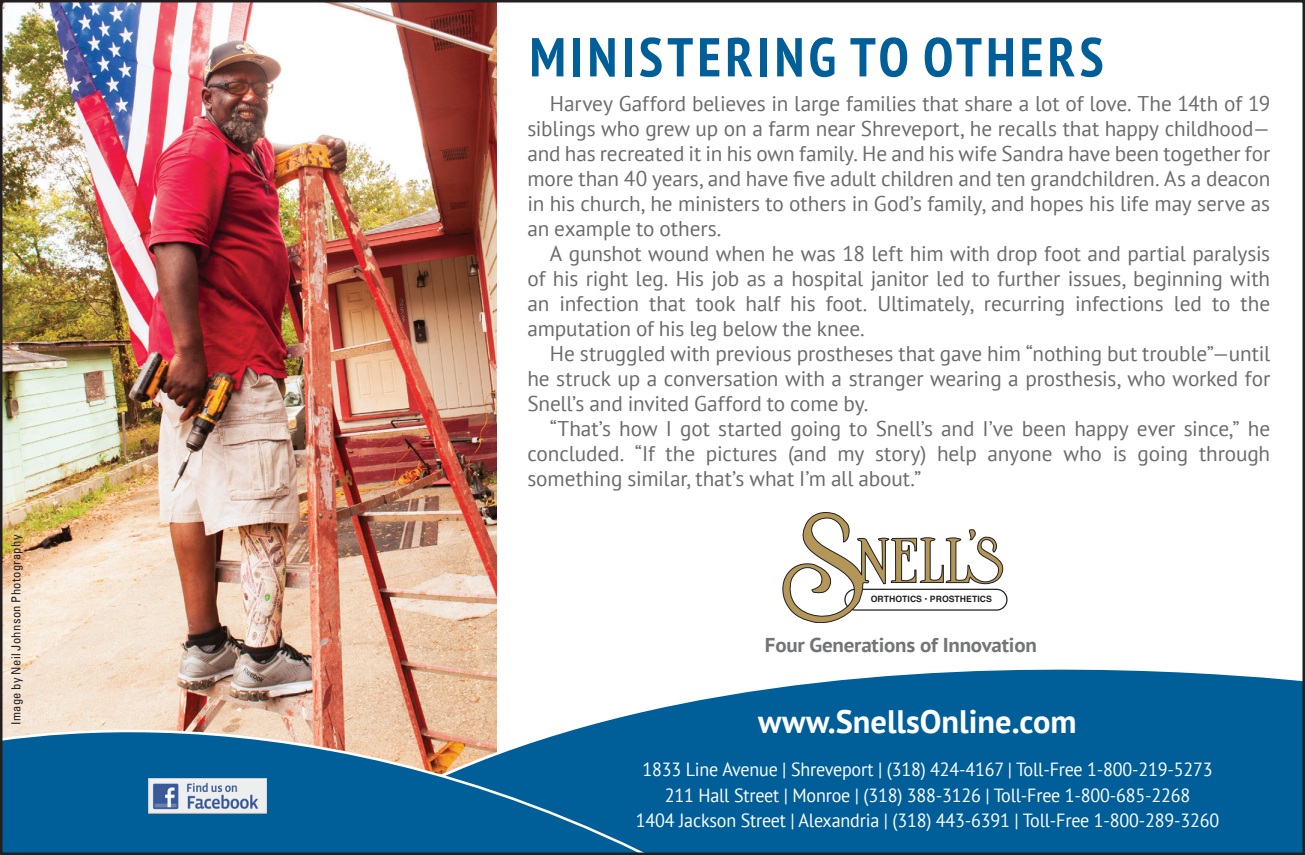
<style>
.page{position:relative;width:1305px;height:855px;background:#fff}
.page>*{position:absolute;margin:0;border:0;box-sizing:border-box;transform-origin:0 0}
.t1{font:700 condensed 54.75px "PT Sans";letter-spacing:.08em;color:#005e99}
.t2{font:700 32.5px "PT Sans";color:#fff}
.t3{font:21.25px/25px "PT Sans";letter-spacing:-.005em;color:#6b6b6e;text-align:justify}
.t4{font:700 20px "PT Sans";letter-spacing:-.01em;color:#727477;scale:1.05 1}
.t5{font:19px "PT Sans";letter-spacing:-.01em;color:#fff;scale:.95 1}
.t6{font:condensed 12.5px "Univers";letter-spacing:.03em;color:#231f20}
.t7{font:700 8.75px "Helvetica";color:#231f20}
</style>
<div class="page">
<img style="left:3px;top:3px;width:494px;height:656px">
<svg style="left:787px;top:512px;width:217px;height:61px"></svg>
<svg style="left:291px;top:573px;width:1011px;height:279px"></svg>
<svg style="left:3px;top:659px;width:688px;height:193px;background:#668ea7"></svg>
<img style="left:149px;top:779px;width:117px;height:35px">
<p class="t6" style="left:8px;top:725px;width:192px;rotate:-90deg">Image by Neil Johnson Photography</p>
<p class="t1" style="left:530px;top:21px;width:576px">MINISTERING TO OTHERS</p>
<p class="t3" style="left:527px;top:91px;width:744px;text-indent:22px">Harvey Gafford believes in large families that share a lot of love. The 14th of 19 siblings who grew up on a farm near Shreveport, he recalls that happy childhood— and has recreated it in his own family. He and his wife Sandra have been together for more than 40 years, and have five adult children and ten grandchildren. As a deacon in his church, he ministers to others in God’s family, and hopes his life may serve as an example to others.</p>
<p class="t3" style="left:527px;top:241px;width:744px;text-indent:22px">A gunshot wound when he was 18 left him with drop foot and partial paralysis of his right leg. His job as a hospital janitor led to further issues, beginning with an infection that took half his foot. Ultimately, recurring infections led to the amputation of his leg below the knee.</p>
<p class="t3" style="left:527px;top:341px;width:744px;text-indent:22px">He struggled with previous prostheses that gave him “nothing but trouble”—until he struck up a conversation with a stranger wearing a prosthesis, who worked for Snell’s and invited Gafford to come by.</p>
<p class="t3" style="left:527px;top:416px;width:744px;text-indent:22px">“That’s how I got started going to Snell’s and I’ve been happy ever since,” he concluded. “If the pictures (and my story) help anyone who is going through something similar, that’s what I’m all about.”</p>
<p class="t7" style="left:871px;top:592px;width:122px">ORTHOTICS • PROSTHETICS</p>
<p class="t4" style="left:765px;top:632px;width:260px">Four Generations of Innovation</p>
<p class="t2" style="left:758px;top:700px;width:320px">www.SnellsOnline.com</p>
<p class="t5" style="left:643px;top:757px;width:602px">1833 Line Avenue | Shreveport | (318) 424-4167 | Toll-Free 1-800-219-5273</p>
<p class="t5" style="left:665px;top:783px;width:555px">211 Hall Street | Monroe | (318) 388-3126 | Toll-Free 1-800-685-2268</p>
<p class="t5" style="left:636px;top:808px;width:615px">1404 Jackson Street | Alexandria | (318) 443-6391 | Toll-Free 1-800-289-3260</p>
</div>
